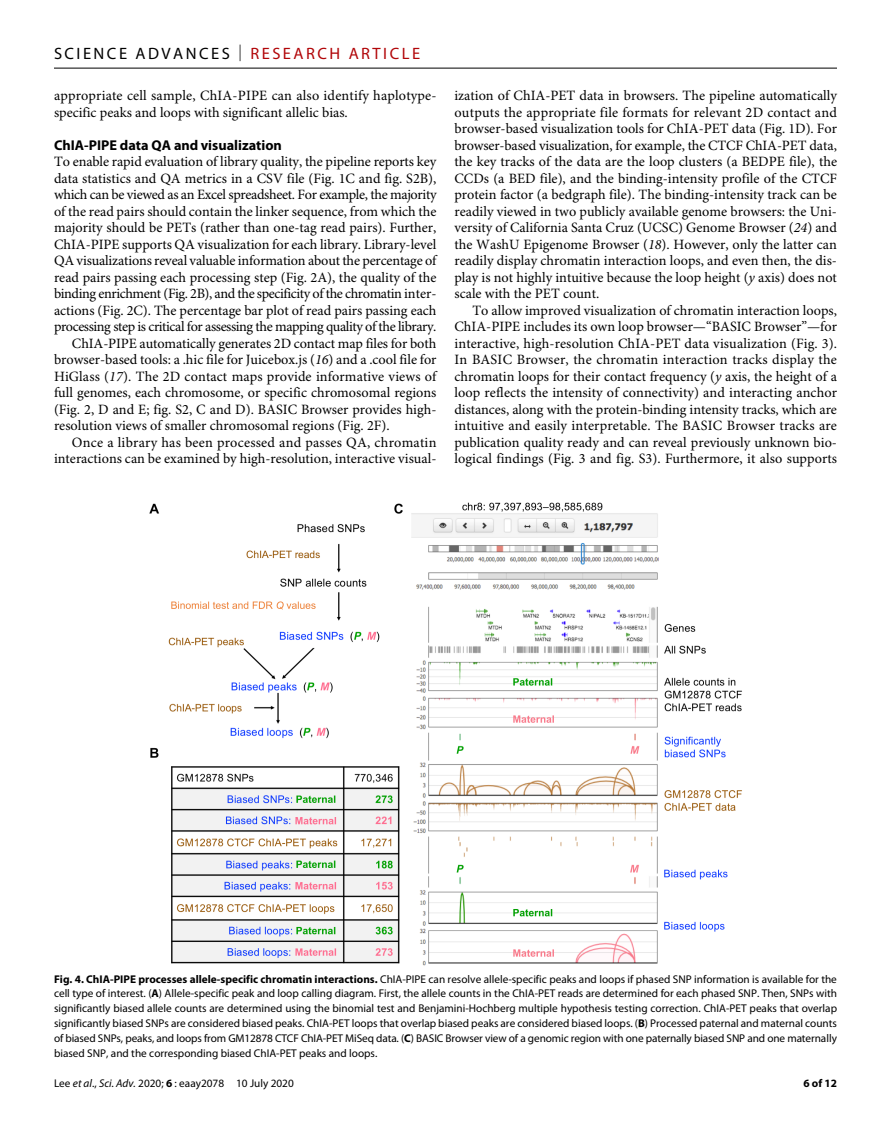
<style>
.page{position:relative;width:891px;height:1134px;background:#fff}
.page>*{position:absolute;margin:0;border:0;box-sizing:border-box;transform-origin:0 0}
.t1{font:16.5px "Myriad Pro";letter-spacing:.15em;color:#000}
.t2{font:14.25px/16.5px "Minion Pro";color:#000;text-align:justify}
.t3{font:14.25px "Minion Pro";letter-spacing:-.03em;color:#000}
.t4{font:14.25px "Minion Pro";letter-spacing:-.025em;color:#000}
.t5{font:700 14.25px "Myriad Pro";color:#000}
.t6{font:11.25px/15px "Myriad Pro";color:#000;text-align:justify}
.t7{font:700 11.25px "Myriad Pro";color:#000}
.s1{font-weight:300}
.s2{color:#b10508}
.s3{font-style:italic}
.s4{font-weight:700}
</style>
<div class="page">
<hr style="left:54px;top:68px;width:783px;height:1px;background:#000">
<img style="left:149px;top:502px;width:593px;height:464px">
<p class="t1" style="left:54px;top:40px;width:368px">SCIENCE ADVANCES <span class="s1">|</span> <span class="s2">RESEARCH ARTICLE</span></p>
<p class="t2" style="left:54px;top:89px;width:384px">appropriate cell sample, ChIA-PIPE can also identify haplotype&shy;specific peaks and loops with significant allelic bias.</p>
<p class="t5" style="left:54px;top:133px;width:229px">ChIA-PIPE data QA and visualization</p>
<p class="t2" style="left:54px;top:155px;width:384px">To enable rapid evaluation of library quality, the pipeline reports key</p>
<p class="t2" style="left:54px;top:171px;width:384px">data statistics and QA metrics in a CSV file (Fig. 1C and fig. S2B),</p>
<p class="t4" style="left:54px;top:186px;width:384px">which can be viewed as an Excel spreadsheet. For example, the majority</p>
<p class="t2" style="left:54px;top:204px;width:384px">of the read pairs should contain the linker sequence, from which the</p>
<p class="t2" style="left:54px;top:221px;width:384px">majority should be PETs (rather than one-tag read pairs). Further,</p>
<p class="t2" style="left:54px;top:237px;width:384px">ChIA-PIPE supports QA visualization for each library. Library-level</p>
<p class="t2" style="left:54px;top:254px;width:384px">QA visualizations reveal valuable information about the percentage of</p>
<p class="t2" style="left:54px;top:270px;width:384px">read pairs passing each processing step (Fig. 2A), the quality of the</p>
<p class="t3" style="left:54px;top:285px;width:384px">binding enrichment (Fig. 2B), and the specificity of the chromatin inter-</p>
<p class="t2" style="left:54px;top:303px;width:384px">actions (Fig. 2C). The percentage bar plot of read pairs passing each</p>
<p class="t3" style="left:54px;top:318px;width:384px">processing step is critical for assessing the mapping quality of the library.</p>
<p class="t2" style="left:72px;top:336px;width:366px">ChIA-PIPE automatically generates 2D contact map files for both</p>
<p class="t2" style="left:54px;top:353px;width:384px">browser-based tools: a .hic file for Juicebox.js (<span class="s3">16</span>) and a .cool file for</p>
<p class="t2" style="left:54px;top:369px;width:384px">HiGlass (<span class="s3">17</span>). The 2D contact maps provide informative views of</p>
<p class="t2" style="left:54px;top:386px;width:384px">full genomes, each chromosome, or specific chromosomal regions</p>
<p class="t2" style="left:54px;top:402px;width:384px">(Fig. 2, D and E; fig. S2, C and D). BASIC Browser provides high-</p>
<p class="t2" style="left:54px;top:419px;width:337px">resolution views of smaller chromosomal regions (Fig. 2F).</p>
<p class="t2" style="left:72px;top:435px;width:366px">Once a library has been processed and passes QA, chromatin</p>
<p class="t2" style="left:54px;top:452px;width:384px">interactions can be examined by high-resolution, interactive visual-</p>
<p class="t2" style="left:454px;top:89px;width:384px">ization of ChIA-PET data in browsers. The pipeline automatically outputs the appropriate file formats for relevant 2D contact and browser-based visualization tools for ChIA-PET data (Fig. 1D). For browser-based visualization, for example, the CTCF ChIA-PET data, the key tracks of the data are the loop clusters (a BEDPE file), the CCDs (a BED file), and the binding-intensity profile of the CTCF protein factor (a bedgraph file). The binding-intensity track can be readily viewed in two publicly available genome browsers: the Uni&shy;versity of California Santa Cruz (UCSC) Genome Browser (<span class="s3">24</span>) and the WashU Epigenome Browser (<span class="s3">18</span>). However, only the latter can readily display chromatin interaction loops, and even then, the dis&shy;play is not highly intuitive because the loop height (<span class="s3">y</span> axis) does not scale with the PET count.</p>
<p class="t2" style="left:454px;top:303px;width:384px;text-indent:18px">To allow improved visualization of chromatin interaction loops, ChIA-PIPE includes its own loop browser—“BASIC Browser”—for interactive, high-resolution ChIA-PET data visualization (Fig. 3).<br>In BASIC Browser, the chromatin interaction tracks display the chromatin loops for their contact frequency (<span class="s3">y</span> axis, the height of a loop reflects the intensity of connectivity) and interacting anchor distances, along with the protein-binding intensity tracks, which are intuitive and easily interpretable. The BASIC Browser tracks are publication quality ready and can reveal previously unknown bio&shy;logical findings (Fig. 3 and fig. S3). Furthermore, it also supports</p>
<p class="t6" style="left:54px;top:971px;width:785px"><span class="s4">Fig. 4. ChIA-PIPE processes allele-specific chromatin interactions.</span> ChIA-PIPE can resolve allele-specific peaks and loops if phased SNP information is available for the cell type of interest. (<span class="s4">A</span>) Allele-specific peak and loop calling diagram. First, the allele counts in the ChIA-PET reads are determined for each phased SNP. Then, SNPs with significantly biased allele counts are determined using the binomial test and Benjamini-Hochberg multiple hypothesis testing correction. ChIA-PET peaks that overlap significantly biased SNPs are considered biased peaks. ChIA-PET loops that overlap biased peaks are considered biased loops. (<span class="s4">B</span>) Processed paternal and maternal counts of biased SNPs, peaks, and loops from GM12878 CTCF ChIA-PET MiSeq data. (<span class="s4">C</span>) BASIC Browser view of a genomic region with one paternally biased SNP and one maternally biased SNP, and the corresponding biased ChIA-PET peaks and loops.</p>
<p class="t6" style="left:54px;top:1076px;width:241px">Lee <span class="s3">et al</span>., <span class="s3">Sci. Adv.</span> 2020; <span class="s4">6</span> : eaay2078 10 July 2020</p>
<p class="t7" style="left:803px;top:1074px;width:35px">6 of 12</p>
</div>
